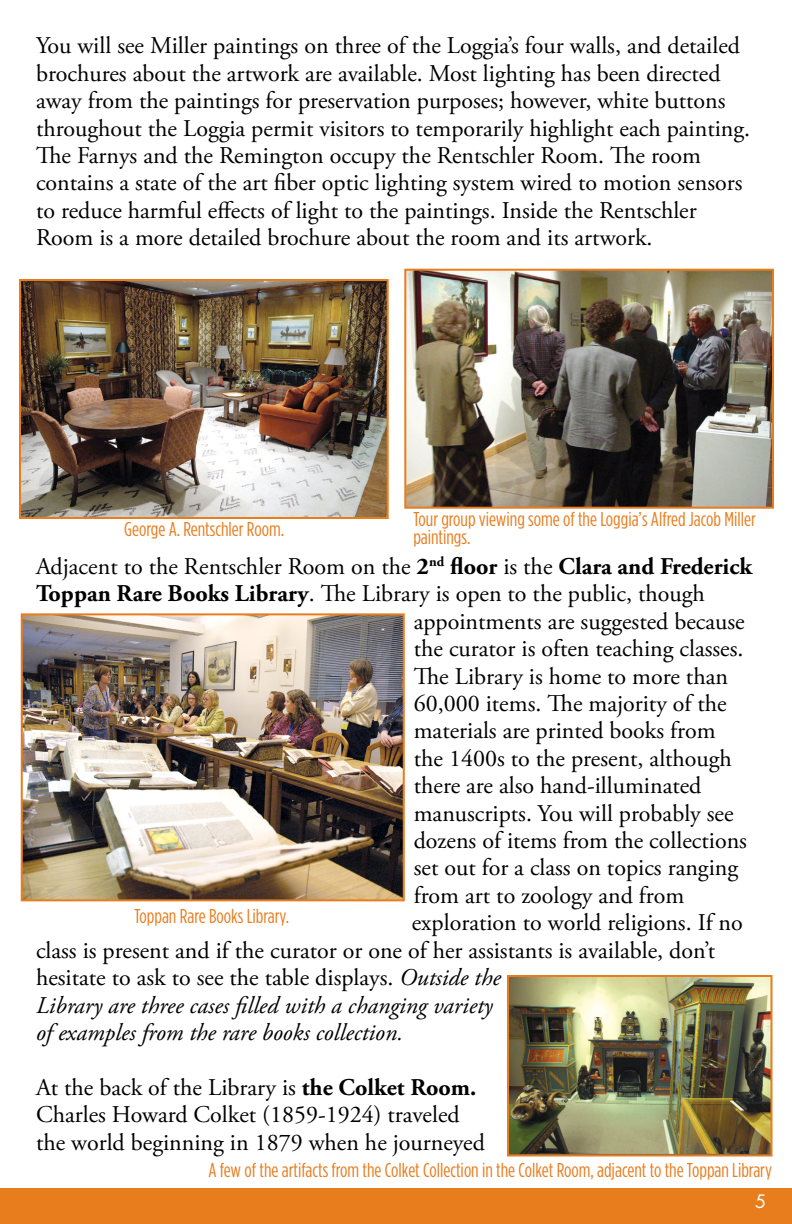
<style>
.page{position:relative;width:792px;height:1224px;background:#fff}
.page>*{position:absolute;margin:0;border:0;box-sizing:border-box;transform-origin:0 0}
.t1{font:24px/27.4px "Adobe Garamond Pro";color:#000}
.t2{font:italic 24px "Adobe Garamond Pro";color:#000}
.t3{font:20px/18px "Gotham Condensed";color:#e87d1e}
.t4{font:18px "Futura";color:#fff}
.s1{font-weight:700}
.s2{font-style:italic}
</style>
<div class="page">
<div style="left:0;top:1188px;width:792px;height:36px;background:#e87d1e"></div>
<img style="left:24px;top:616px;width:378px;height:282px">
<div style="left:21px;top:613px;width:384px;height:288px;border:2px solid #e87d1e"></div>
<img style="left:510px;top:978px;width:259px;height:175px">
<div style="left:507px;top:975px;width:265px;height:181px;border:2px solid #e87d1e"></div>
<img style="left:22px;top:282px;width:364px;height:234px">
<div style="left:19px;top:279px;width:370px;height:240px;border:2px solid #e87d1e"></div>
<img style="left:407px;top:272px;width:364px;height:234px">
<div style="left:404px;top:269px;width:370px;height:240px;border:2px solid #e87d1e"></div>
<p class="t1" style="left:36px;top:33px;width:716px">You will see Miller paintings on three of the Loggia’s four walls, and detailed brochures about the artwork are available. Most lighting has been directed away from the paintings for preservation purposes; however, white buttons throughout the Loggia permit visitors to temporarily highlight each painting.<br>The Farnys and the Remington occupy the Rentschler Room. The room contains a state of the art fiber optic lighting system wired to motion sensors to reduce harmful effects of light to the paintings. Inside the Rentschler Room is a more detailed brochure about the room and its artwork.</p>
<p class="t3" style="left:124px;top:520px;width:161px">George A. Rentschler Room.</p>
<p class="t3" style="left:413px;top:510px;width:344px">Tour group viewing some of the Loggia’s Alfred Jacob Miller paintings.</p>
<p class="t1" style="left:36px;top:554px;width:718px">Adjacent to the Rentschler Room on the <span class="s1">2</span><sup>nd</sup> <span class="s1">floor</span> is the <span class="s1">Clara and Frederick</span></p>
<p class="t1" style="left:36px;top:581px;width:670px"><span class="s1">Toppan Rare Books Library</span>. The Library is open to the public, though</p>
<p class="t1" style="left:414px;top:608px;width:333px">appointments are suggested because</p>
<p class="t1" style="left:414px;top:636px;width:331px">the curator is often teaching classes.</p>
<p class="t1" style="left:414px;top:663px;width:316px">The Library is home to more than</p>
<p class="t1" style="left:414px;top:691px;width:314px">60,000 items. The majority of the</p>
<p class="t1" style="left:414px;top:718px;width:303px">materials are printed books from</p>
<p class="t1" style="left:414px;top:745px;width:320px">the 1400s to the present, although</p>
<p class="t1" style="left:414px;top:773px;width:289px">there are also hand-illuminated</p>
<p class="t1" style="left:414px;top:800px;width:321px">manuscripts. You will probably see</p>
<p class="t1" style="left:414px;top:828px;width:335px">dozens of items from the collections</p>
<p class="t1" style="left:414px;top:855px;width:326px">set out for a class on topics ranging</p>
<p class="t1" style="left:414px;top:882px;width:272px">from art to zoology and from</p>
<p class="t1" style="left:412px;top:910px;width:333px">exploration to world religions. If no</p>
<p class="t1" style="left:36px;top:937px;width:681px">class is present and if the curator or one of her assistants is available, don’t</p>
<p class="t1" style="left:36px;top:965px;width:466px">hesitate to ask to see the table displays. <span class="s2">Outside the</span></p>
<p class="t2" style="left:36px;top:991px;width:458px">Library are three cases filled with a changing variety</p>
<p class="t2" style="left:36px;top:1018px;width:369px">of examples from the rare books collection.</p>
<p class="t1" style="left:36px;top:1074px;width:451px">At the back of the Library is <span class="s1">the Colket Room.<br></span>Charles Howard Colket (1859-1924) traveled the world beginning in 1879 when he journeyed</p>
<p class="t3" style="left:134px;top:907px;width:156px">Toppan Rare Books Library.</p>
<p class="t3" style="left:208px;top:1161px;width:565px">A few of the artifacts from the Colket Collection in the Colket Room, adjacent to the Toppan Library</p>
<p class="t4" style="left:755px;top:1189px;width:13px">5</p>
</div>
